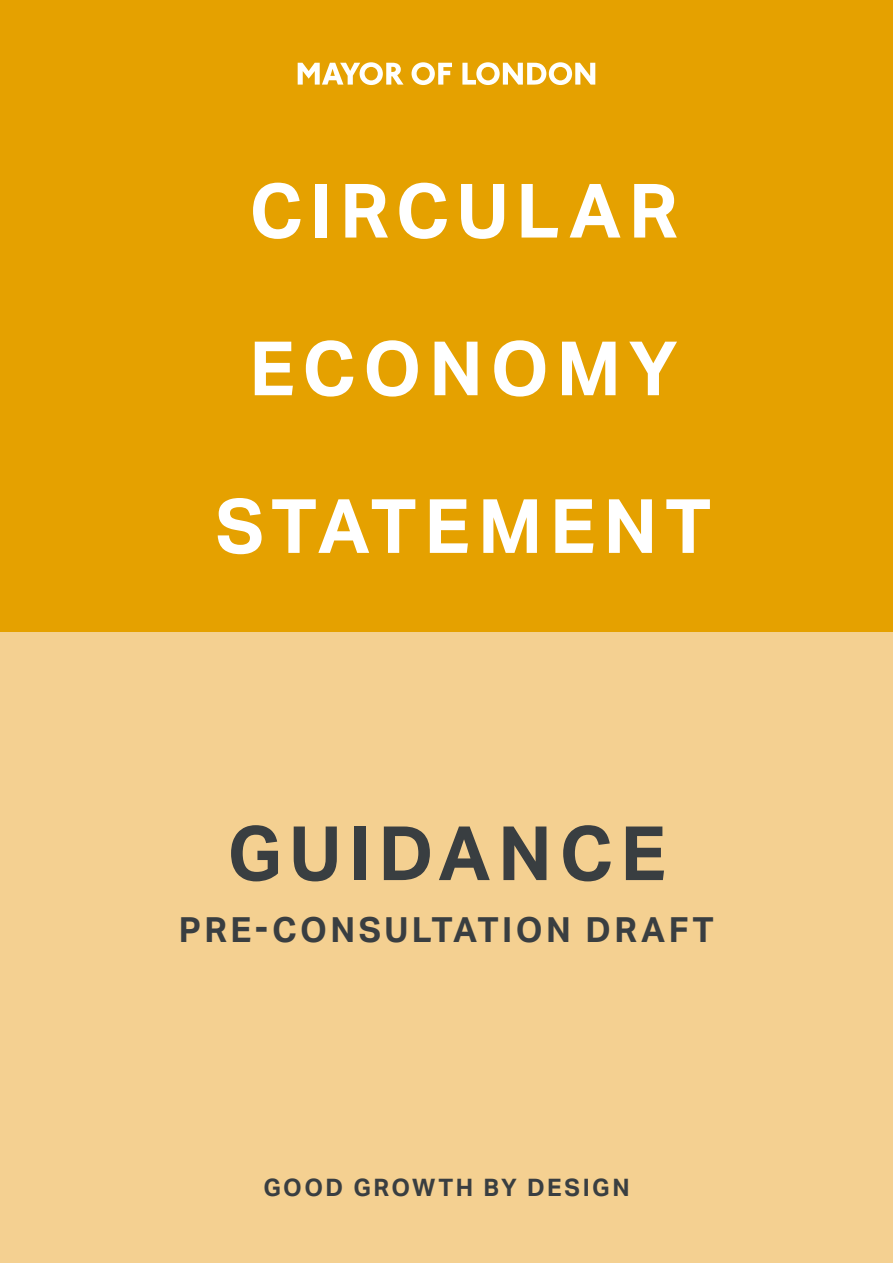
<style>
.page{position:relative;width:893px;height:1263px;background:#fff}
.page>*{position:absolute;margin:0;border:0;box-sizing:border-box;transform-origin:0 0}
.t1{font:700 75px/157.6px "Aktiv Grotesk";letter-spacing:.1em;color:#fff}
.t2{font:700 75px "Aktiv Grotesk";color:#393e41}
.t3{font:700 34.5px "Aktiv Grotesk";letter-spacing:.1em;color:#393e41}
.t4{font:700 24px "Aktiv Grotesk";letter-spacing:.115em;color:#393e41}
.t5{font:700 15px "Aktiv Grotesk";letter-spacing:.025em;color:#393e41}
</style>
<div class="page">
<div style="left:0;top:631px;width:893px;height:632px;background:#f4d091"></div>
<div style="left:0;top:0;width:893px;height:631px;background:#e5a100"></div>
<svg style="left:298px;top:62px;width:106px;height:23px"></svg>
<svg style="left:412px;top:62px;width:40px;height:23px"></svg>
<svg style="left:462px;top:62px;width:133px;height:23px"></svg>
<p class="t1" style="left:249px;top:133px;width:430px">CI RCULAR<br>ECONOM</p>
<p class="t1" style="left:628px;top:290px;width:51px">Y</p>
<p class="t1" style="left:216px;top:448px;width:51px">STAT</p>
<p class="t1" style="left:424px;top:448px;width:231px">EMENT</p>
<p class="t2" style="left:227px;top:810px;width:270px">GUIDANC</p>
<p class="t2" style="left:620px;top:810px;width:47px">E</p>
<p class="t3" style="left:179px;top:909px;width:536px">PRE-CONSULTATION DRAFT</p>
<p class="t4" style="left:263px;top:1174px;width:364px">GOOD GROWTH BY DESIGN</p>
<p class="t5" style="left:374px;top:1178px;width:146px">EXAMPLE SECTION</p>
</div>
